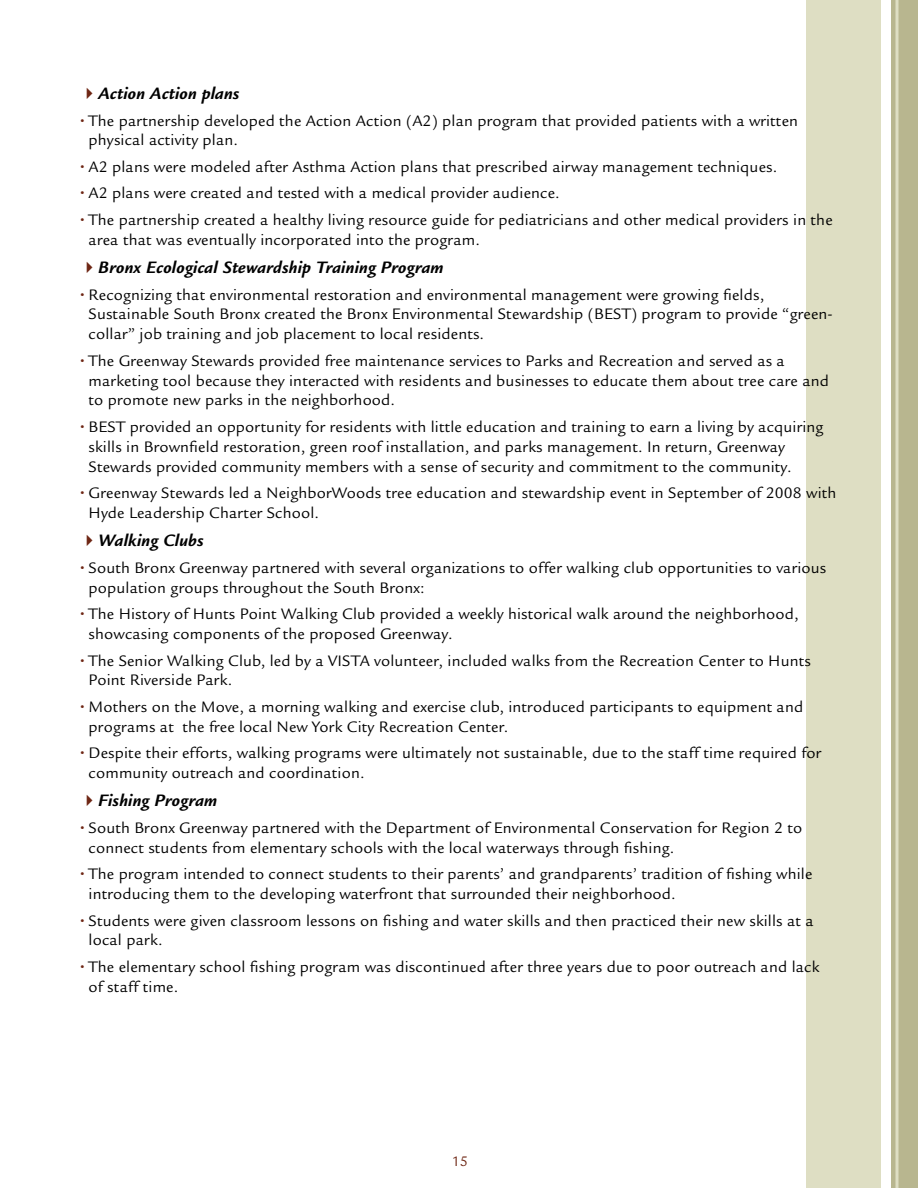
<style>
.page{position:relative;width:918px;height:1188px;background:#fff}
.page>*{position:absolute;margin:0;border:0;box-sizing:border-box;transform-origin:0 0}
.t1{font:italic 700 18px "Legacy Sans";letter-spacing:.01em;color:#000}
.t2{font:16.5px/19.8px "Legacy Sans";letter-spacing:.01em;color:#000}
.t3{font:15px "Legacy Sans";color:#6e2614}
.s1{color:#6e2614}
.s2{font-weight:700;color:#6e2614}
</style>
<div class="page">
<div style="left:807px;top:0;width:74px;height:1188px;background:#dedec3"></div>
<div style="left:891px;top:0;width:27px;height:1188px;background:#b8b68f"></div>
<hr style="left:896px;top:0;width:3px;height:1188px;background:#dedec3">
<p class="t1" style="left:80px;top:83px;width:161px"><span class="s1">✔</span>Action Action plans</p>
<p class="t2" style="left:89px;top:111px;width:711px;text-indent:-8px"><span class="s2">•</span> The partnership developed the Action Action (A2) plan program that provided patients with a written physical activity plan.</p>
<p class="t2" style="left:80px;top:157px;width:699px"><span class="s2">•</span> A2 plans were modeled after Asthma Action plans that prescribed airway management techniques.</p>
<p class="t2" style="left:80px;top:184px;width:481px"><span class="s2">•</span> A2 plans were created and tested with a medical provider audience.</p>
<p class="t2" style="left:89px;top:210px;width:746px;text-indent:-8px"><span class="s2">•</span> The partnership created a healthy living resource guide for pediatricians and other medical providers in the area that was eventually incorporated into the program.</p>
<p class="t1" style="left:80px;top:257px;width:365px"><span class="s1">✔</span>Bronx Ecological Stewardship Training Program</p>
<p class="t2" style="left:89px;top:285px;width:746px;text-indent:-8px"><span class="s2">•</span> Recognizing that environmental restoration and environmental management were growing fields,<br>Sustainable South Bronx created the Bronx Environmental Stewardship (BEST) program to provide “green&shy;collar” job training and job placement to local residents.</p>
<p class="t2" style="left:89px;top:351px;width:742px;text-indent:-8px"><span class="s2">•</span> The Greenway Stewards provided free maintenance services to Parks and Recreation and served as a marketing tool because they interacted with residents and businesses to educate them about tree care and to promote new parks in the neighborhood.</p>
<p class="t2" style="left:89px;top:417px;width:736px;text-indent:-8px"><span class="s2">•</span> BEST provided an opportunity for residents with little education and training to earn a living by acquiring skills in Brownfield restoration, green roof installation, and parks management. In return, Greenway<br>Stewards provided community members with a sense of security and commitment to the community.</p>
<p class="t2" style="left:89px;top:483px;width:749px;text-indent:-8px"><span class="s2">•</span> Greenway Stewards led a NeighborWoods tree education and stewardship event in September of 2008 with<br>Hyde Leadership Charter School.</p>
<p class="t1" style="left:80px;top:530px;width:125px"><span class="s1">✔</span>Walking Clubs</p>
<p class="t2" style="left:89px;top:558px;width:739px;text-indent:-8px"><span class="s2">•</span> South Bronx Greenway partnered with several organizations to offer walking club opportunities to various population groups throughout the South Bronx:</p>
<p class="t2" style="left:89px;top:604px;width:712px;text-indent:-8px"><span class="s2">•</span> The History of Hunts Point Walking Club provided a weekly historical walk around the neighborhood, showcasing components of the proposed Greenway.</p>
<p class="t2" style="left:89px;top:651px;width:724px;text-indent:-8px"><span class="s2">•</span> The Senior Walking Club, led by a VISTA volunteer, included walks from the Recreation Center to Hunts<br>Point Riverside Park.</p>
<p class="t2" style="left:89px;top:697px;width:716px;text-indent:-8px"><span class="s2">•</span> Mothers on the Move, a morning walking and exercise club, introduced participants to equipment and programs at the free local New York City Recreation Center.</p>
<p class="t2" style="left:89px;top:743px;width:734px;text-indent:-8px"><span class="s2">•</span> Despite their efforts, walking programs were ultimately not sustainable, due to the staff time required for community outreach and coordination.</p>
<p class="t1" style="left:80px;top:790px;width:139px"><span class="s1">✔</span>Fishing Program</p>
<p class="t2" style="left:89px;top:818px;width:715px;text-indent:-8px"><span class="s2">•</span> South Bronx Greenway partnered with the Department of Environmental Conservation for Region 2 to connect students from elementary schools with the local waterways through fishing.</p>
<p class="t2" style="left:89px;top:864px;width:725px;text-indent:-8px"><span class="s2">•</span> The program intended to connect students to their parents’ and grandparents’ tradition of fishing while introducing them to the developing waterfront that surrounded their neighborhood.</p>
<p class="t2" style="left:89px;top:911px;width:727px;text-indent:-8px"><span class="s2">•</span> Students were given classroom lessons on fishing and water skills and then practiced their new skills at a local park.</p>
<p class="t2" style="left:89px;top:957px;width:732px;text-indent:-8px"><span class="s2">•</span> The elementary school fishing program was discontinued after three years due to poor outreach and lack of staff time.</p>
<p class="t3" style="left:452px;top:1153px;width:18px">15</p>
</div>
